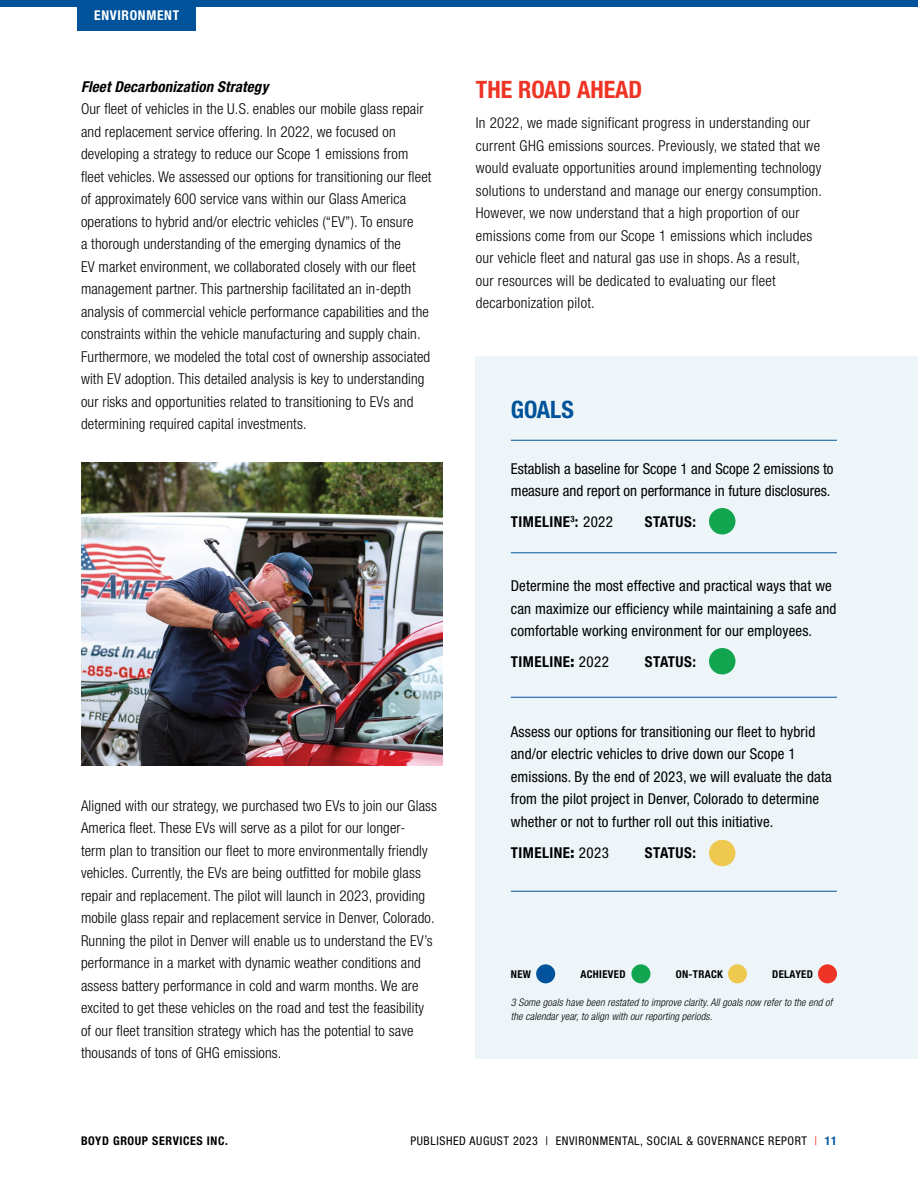
<style>
.page{position:relative;width:918px;height:1188px;background:#fff}
.page>*{position:absolute;margin:0;border:0;box-sizing:border-box;transform-origin:0 0}
.t1{font:700 condensed 24px "Helvetica Neue LT Pro";color:#ee3424}
.t2{font:700 condensed 24px "Helvetica Neue LT Pro";color:#00539a}
.t3{font:300 condensed 15px/22.5px "Helvetica Neue LT Pro";letter-spacing:.01em;color:#000}
.t4{font:condensed 15px/22.5px "Helvetica Neue LT Pro";letter-spacing:.01em;color:#000}
.t5{font:700 condensed 15px "Helvetica Neue LT Pro";letter-spacing:.03em;color:#000}
.t6{font:italic 700 condensed 15px "Helvetica Neue LT Pro";letter-spacing:.01em;color:#000}
.t7{font:700 condensed 13.5px "Helvetica Neue LT Pro";letter-spacing:.05em;color:#fff}
.t8{font:condensed 12px "Helvetica Neue LT Pro";letter-spacing:.05em;color:#000}
.t9{font:700 condensed 12px "Helvetica Neue LT Pro";letter-spacing:.05em;color:#000}
.t10{font:700 condensed 10.8px "Helvetica Neue LT Pro";letter-spacing:.03em;color:#000}
.t11{font:italic 300 condensed 10.5px/13.5px "Helvetica Neue LT Pro";letter-spacing:.01em;color:#000}
.s1{font-weight:400}
.s2{font-weight:900}
.s3{color:#ee3424}
.s4{font-weight:700;color:#00539a}
</style>
<div class="page">
<div style="left:476px;top:356px;width:442px;height:702px;background:#eef5f8"></div>
<div style="left:709px;top:508px;width:26px;height:26px;background:#11a54f;border-radius:50%"></div>
<div style="left:709px;top:648px;width:26px;height:26px;background:#11a54f;border-radius:50%"></div>
<div style="left:709px;top:840px;width:26px;height:26px;background:#eec84f;border-radius:50%"></div>
<div style="left:536px;top:964px;width:19px;height:19px;background:#00539a;border-radius:50%"></div>
<div style="left:631px;top:964px;width:19px;height:19px;background:#11a54f;border-radius:50%"></div>
<div style="left:728px;top:964px;width:19px;height:19px;background:#eec84f;border-radius:50%"></div>
<div style="left:818px;top:964px;width:19px;height:19px;background:#ee3424;border-radius:50%"></div>
<hr style="left:511px;top:553px;width:326px;height:1px;background:#00539a">
<hr style="left:511px;top:697px;width:326px;height:1px;background:#00539a">
<hr style="left:511px;top:891px;width:326px;height:1px;background:#00539a">
<hr style="left:511px;top:440px;width:326px;height:1px;background:#00539a">
<div style="left:0;top:0;width:918px;height:7px;background:#00539a"></div>
<div style="left:78px;top:0;width:118px;height:30px;background:#00539a"></div>
<img style="left:81px;top:463px;width:361px;height:302px">
<p class="t7" style="left:94px;top:7px;width:86px">ENVIRONMENT</p>
<p class="t6" style="left:81px;top:77px;width:189px">Fleet Decarbonization Strategy</p>
<h1 class="t1" style="left:476px;top:75px;width:168px">THE ROAD AHEAD</h1>
<p class="t3" style="left:476px;top:112px;width:348px">In 2022, we made significant progress in understanding our current GHG emissions sources. Previously, we stated that we would evaluate opportunities around implementing technology solutions to understand and manage our energy consumption.<br>However, we now understand that a high proportion of our emissions come from our Scope 1 emissions which includes our vehicle fleet and natural gas use in shops. As a result,<br>our resources will be dedicated to evaluating our fleet decarbonization pilot.</p>
<p class="t3" style="left:81px;top:97px;width:352px">Our fleet of vehicles in the U.S. enables our mobile glass repair and replacement service offering. In 2022, we focused on developing a strategy to reduce our Scope 1 emissions from fleet vehicles. We assessed our options for transitioning our fleet of approximately 600 service vans within our Glass America operations to hybrid and/or electric vehicles (“EV”). To ensure<br>a thorough understanding of the emerging dynamics of the<br>EV market environment, we collaborated closely with our fleet management partner. This partnership facilitated an in-depth analysis of commercial vehicle performance capabilities and the constraints within the vehicle manufacturing and supply chain.<br>Furthermore, we modeled the total cost of ownership associated with EV adoption. This detailed analysis is key to understanding our risks and opportunities related to transitioning to EVs and determining required capital investments.</p>
<h1 class="t2" style="left:511px;top:395px;width:65px">GOALS</h1>
<p class="t4" style="left:511px;top:457px;width:324px">Establish a baseline for Scope 1 and Scope 2 emissions to measure and report on performance in future disclosures.</p>
<p class="t5" style="left:511px;top:512px;width:104px">TIMELINE<sup>3</sup>: <span class="s1">2022</span></p>
<p class="t5" style="left:645px;top:512px;width:53px">STATUS:</p>
<p class="t4" style="left:511px;top:575px;width:327px">Determine the most effective and practical ways that we can maximize our efficiency while maintaining a safe and comfortable working environment for our employees.</p>
<p class="t3" style="left:81px;top:794px;width:358px">Aligned with our strategy, we purchased two EVs to join our Glass America fleet. These EVs will serve as a pilot for our longer-<br>term plan to transition our fleet to more environmentally friendly vehicles. Currently, the EVs are being outfitted for mobile glass repair and replacement. The pilot will launch in 2023, providing mobile glass repair and replacement service in Denver, Colorado.<br>Running the pilot in Denver will enable us to understand the EV’s performance in a market with dynamic weather conditions and assess battery performance in cold and warm months. We are excited to get these vehicles on the road and test the feasibility of our fleet transition strategy which has the potential to save thousands of tons of GHG emissions.</p>
<p class="t5" style="left:511px;top:652px;width:100px">TIMELINE<span class="s2">:</span> <span class="s1">2022</span></p>
<p class="t5" style="left:645px;top:652px;width:53px">STATUS:</p>
<p class="t4" style="left:511px;top:720px;width:322px">Assess our options for transitioning our fleet to hybrid and/or electric vehicles to drive down our Scope 1 emissions. By the end of 2023, we will evaluate the data from the pilot project in Denver, Colorado to determine whether or not to further roll out this initiative.</p>
<p class="t5" style="left:511px;top:844px;width:100px">TIMELINE<span class="s2">:</span> <span class="s1">2023</span></p>
<p class="t5" style="left:645px;top:844px;width:53px">STATUS:</p>
<p class="t10" style="left:511px;top:967px;width:22px">NEW</p>
<p class="t10" style="left:580px;top:967px;width:47px">ACHIEVED</p>
<p class="t10" style="left:676px;top:967px;width:49px">ON-TRACK</p>
<p class="t10" style="left:772px;top:967px;width:42px">DELAYED</p>
<p class="t11" style="left:511px;top:996px;width:323px">3 Some goals have been restated to improve clarity. All goals now refer to the end of the calendar year, to align with our reporting periods.</p>
<p class="t9" style="left:81px;top:1134px;width:149px">BOYD GROUP SERVICES INC.</p>
<p class="t8" style="left:410px;top:1134px;width:428px">PUBLISHED AUGUST 2023 | ENVIRONMENTAL, SOCIAL &amp; GOVERNANCE REPORT <span class="s3">|</span> <span class="s4">11</span></p>
</div>
